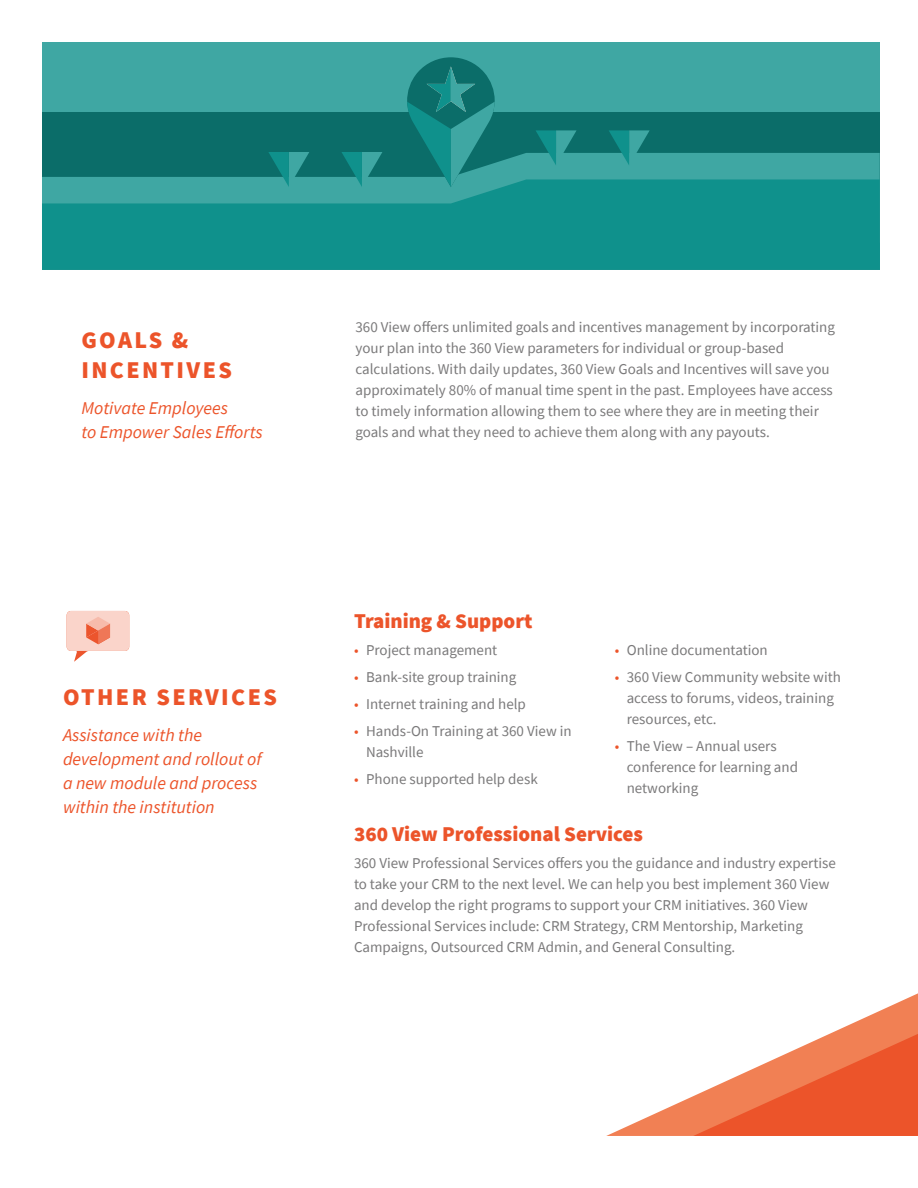
<style>
.page{position:relative;width:918px;height:1188px;background:#fff}
.page>*{position:absolute;margin:0;border:0;box-sizing:border-box;transform-origin:0 0}
.Section_Title{font:900 24px/30px "Source Sans Pro";letter-spacing:.1em;color:#ec542a}
.t1{font:900 21px "Source Sans Pro";color:#ec542a}
.Category{font:italic 18px/24px "Source Sans Pro";color:#ec542a}
.Body{font:15px/21px "Source Sans Pro";color:#7a797a}
.s1{color:#ec542a}
</style>
<div class="page">
<svg style="left:606px;top:993px;width:312px;height:143px"></svg>
<svg style="left:693px;top:1034px;width:225px;height:102px"></svg>
<svg style="left:67px;top:611px;width:62px;height:51px"></svg>
<div style="left:42px;top:42px;width:838px;height:182px;background:#3fa7a3"></div>
<div style="left:42px;top:112px;width:838px;height:131px;background:#0b6d69"></div>
<svg style="left:42px;top:153px;width:838px;height:26px;fill:#3fa7a3"></svg>
<svg style="left:42px;top:179px;width:838px;height:90px;background:#15938f"></svg>
<svg style="left:268px;top:152px;width:41px;height:35px"></svg>
<svg style="left:341px;top:152px;width:41px;height:35px"></svg>
<svg style="left:536px;top:130px;width:41px;height:35px"></svg>
<svg style="left:609px;top:130px;width:41px;height:35px"></svg>
<svg style="left:407px;top:57px;width:88px;height:130px"></svg>
<p class="Section_Title" style="left:81px;top:325px;width:152px">GOALS &amp;<br>INCENTIVES</p>
<p class="Category" style="left:81px;top:396px;width:183px">Motivate Employees<br>to Empower Sales Efforts</p>
<p class="Section_Title" style="left:63px;top:682px;width:216px">OTHER SERVICES</p>
<p class="Category" style="left:63px;top:723px;width:200px">Assistance with the development and rollout of a new module and process within the institution</p>
<p class="Body" style="left:356px;top:317px;width:481px">360 View offers unlimited goals and incentives management by incorporating your plan into the 360 View parameters for individual or group-based calculations. With daily updates, 360 View Goals and Incentives will save you approximately 80% of manual time spent in the past. Employees have access to timely information allowing them to see where they are in meeting their goals and what they need to achieve them along with any payouts.</p>
<h4 class="t1" style="left:354px;top:606px;width:180px">Training &amp; Support</h4>
<p class="Body" style="left:354px;top:639px;width:145px"><span class="s1">•</span> Project management</p>
<p class="Body" style="left:354px;top:666px;width:164px"><span class="s1">•</span> Bank-site group training</p>
<p class="Body" style="left:354px;top:693px;width:173px"><span class="s1">•</span> Internet training and help</p>
<p class="Body" style="left:366px;top:720px;width:207px;text-indent:-12px"><span class="s1">•</span> Hands-On Training at 360 View in<br>Nashville</p>
<p class="Body" style="left:354px;top:768px;width:185px"><span class="s1">•</span> Phone supported help desk</p>
<p class="Body" style="left:615px;top:639px;width:155px"><span class="s1">•</span> Online documentation</p>
<p class="Body" style="left:627px;top:666px;width:216px;text-indent:-12px"><span class="s1">•</span> 360 View Community website with access to forums, videos, training resources, etc.</p>
<p class="Body" style="left:627px;top:735px;width:173px;text-indent:-12px"><span class="s1">•</span> The View – Annual users conference for learning and networking</p>
<h4 class="t1" style="left:354px;top:819px;width:291px">360 View Professional Services</h4>
<p class="Body" style="left:354px;top:852px;width:483px">360 View Professional Services offers you the guidance and industry expertise to take your CRM to the next level. We can help you best implement 360 View and develop the right programs to support your CRM initiatives. 360 View Professional Services include: CRM Strategy, CRM Mentorship, Marketing Campaigns, Outsourced CRM Admin, and General Consulting.</p>
</div>
